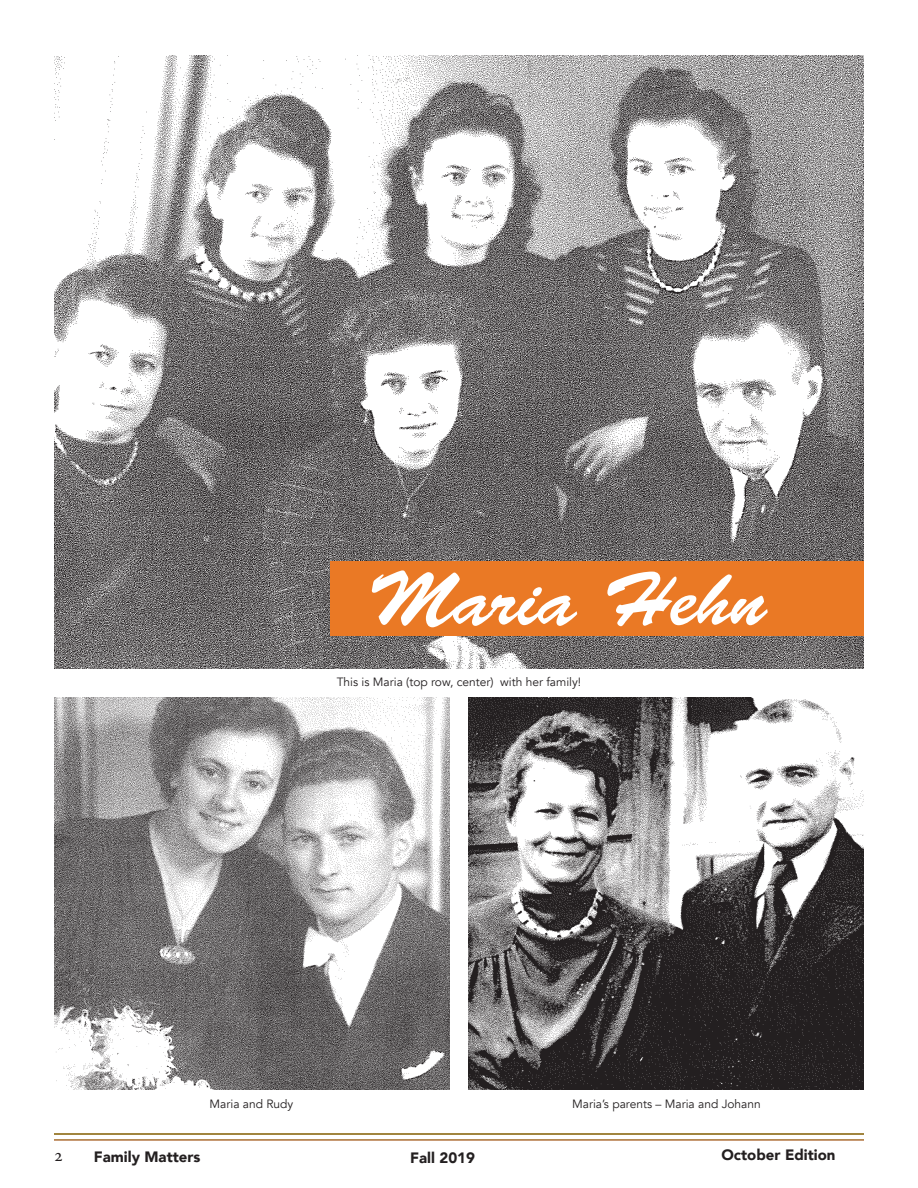
<style>
.page{position:relative;width:918px;height:1188px;background:#fff}
.page>*{position:absolute;margin:0;border:0;box-sizing:border-box;transform-origin:0 0}
.t1{font:75.9px "Brush Script Std";color:#fff}
.t2{font:18px "Minion Pro";color:#231f20}
.t3{font:900 15px "Avenir";color:#231f20}
.t4{font:12px "Avenir";color:#231f20}
</style>
<div class="page">
<hr style="left:54px;top:1140px;width:810px;height:1px;background:#899537">
<hr style="left:54px;top:1133px;width:810px;height:2px;background:#899537">
<img style="left:54px;top:56px;width:810px;height:613px">
<img style="left:469px;top:698px;width:395px;height:392px">
<img style="left:54px;top:698px;width:395px;height:392px">
<div style="left:330px;top:561px;width:534px;height:74px;background:#ea7925"></div>
<h1 class="t1" style="left:368px;top:557px;width:400px">Maria Hehn</h1>
<p class="t4" style="left:337px;top:674px;width:246px">This is Maria (top row, center) with her family!</p>
<p class="t4" style="left:210px;top:1097px;width:85px">Maria and Rudy</p>
<p class="t4" style="left:572px;top:1097px;width:190px">Maria’s parents – Maria and Johann</p>
<h2 class="t2" style="left:54px;top:1143px;width:10px">2</h2>
<p class="t3" style="left:94px;top:1144px;width:108px">Family Matters</p>
<p class="t3" style="left:410px;top:1145px;width:66px">Fall 2019</p>
<p class="t3" style="left:721px;top:1142px;width:116px">October Edition</p>
</div>
